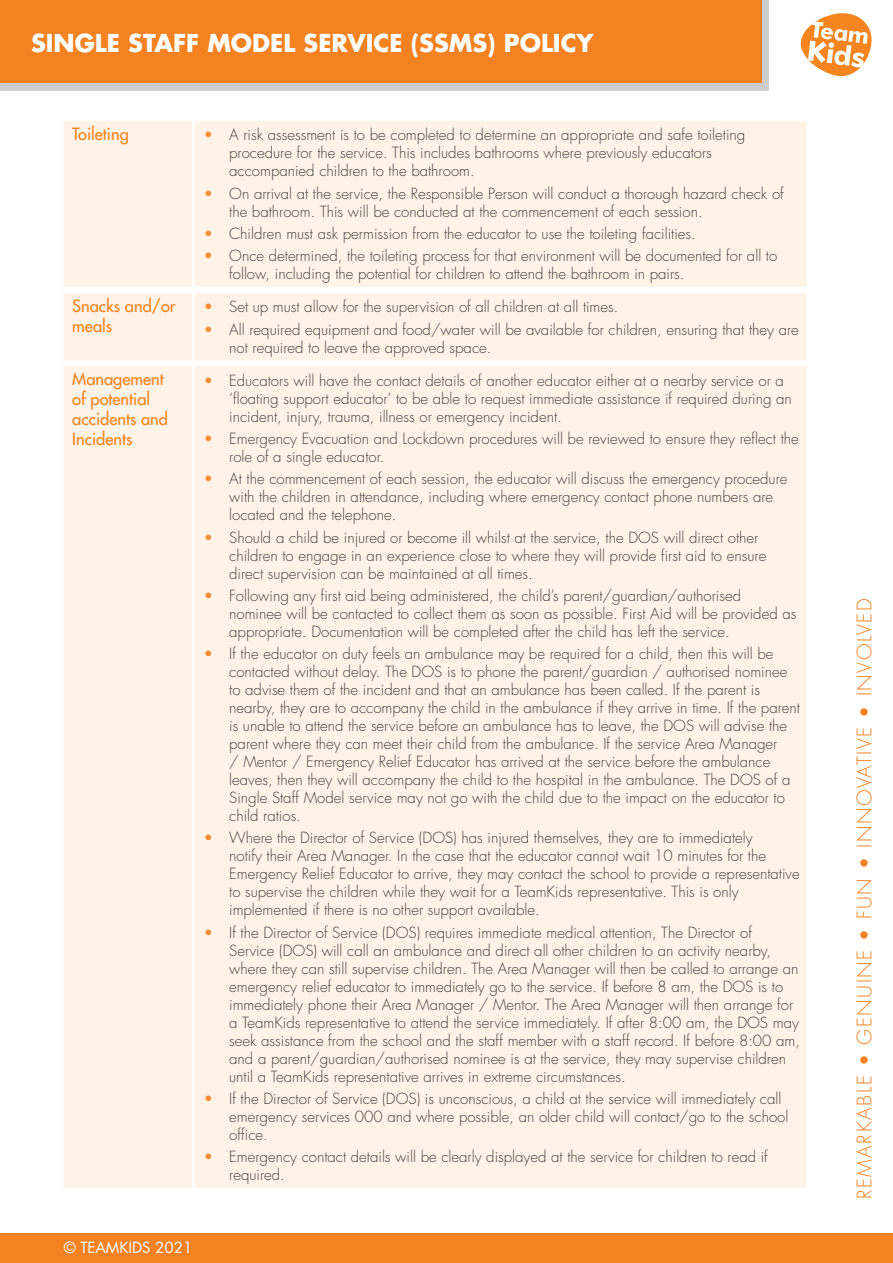
<style>
.page{position:relative;width:893px;height:1263px;background:#fff}
.page>*{position:absolute;margin:0;border:0;box-sizing:border-box;transform-origin:0 0}
.t1{font:700 24px "Futura Std";color:#fff}
.t2{font:300 19.5px "Futura Std";letter-spacing:.08em;color:#f58220}
.t3{font:500 16.5px/19.8px "Futura Std";color:#f58220}
.t4{font:300 15px/18px "Futura Std";color:#414042}
.t5{font:15px "Futura Std";color:#fff}
.s1{color:#f78d33}
</style>
<div class="page">
<div style="left:0;top:0;width:769px;height:90px;background:#cdcdcd"></div>
<div style="left:0;top:0;width:761px;height:83px;background:#f58220"></div>
<svg style="left:801px;top:13px;width:70px;height:63px"></svg>
<div style="left:0;top:1233px;width:893px;height:30px;background:#f58220"></div>
<div style="left:64px;top:121px;width:742px;height:1067px;background:#fff2e6"></div>
<div style="left:64px;top:287px;width:128px;height:6px;background:#fff"></div>
<div style="left:195px;top:287px;width:611px;height:6px;background:#fff"></div>
<div style="left:64px;top:360px;width:128px;height:6px;background:#fff"></div>
<div style="left:195px;top:360px;width:611px;height:6px;background:#fff"></div>
<hr style="left:192px;top:121px;width:3px;height:169px;background:#fff">
<hr style="left:192px;top:290px;width:3px;height:73px;background:#fff">
<hr style="left:192px;top:363px;width:3px;height:825px;background:#fff">
<h1 class="t1" style="left:31px;top:33px;width:564px">SINGLE STAFF MODEL SERVICE (SSMS) POLICY</h1>
<p class="t3" style="left:72px;top:125px;width:58px">Toileting</p>
<p class="t4" style="left:229px;top:127px;width:518px;text-indent:-26px"><span class="s1">•</span> A risk assessment is to be completed to determine an appropriate and safe toileting procedure for the service. This includes bathrooms where previously educators accompanied children to the bathroom.</p>
<p class="t4" style="left:229px;top:185px;width:556px;text-indent:-26px"><span class="s1">•</span> On arrival at the service, the Responsible Person will conduct a thorough hazard check of the bathroom. This will be conducted at the commencement of each session.</p>
<p class="t4" style="left:204px;top:226px;width:494px"><span class="s1">•</span> Children must ask permission from the educator to use the toileting facilities.</p>
<p class="t4" style="left:229px;top:248px;width:550px;text-indent:-26px"><span class="s1">•</span> Once determined, the toileting process for that environment will be documented for all to follow, including the potential for children to attend the bathroom in pairs.</p>
<p class="t3" style="left:72px;top:297px;width:105px">Snacks and/or meals</p>
<p class="t4" style="left:204px;top:299px;width:416px"><span class="s1">•</span> Set up must allow for the supervision of all children at all times.</p>
<p class="t4" style="left:229px;top:321px;width:571px;text-indent:-26px"><span class="s1">•</span> All required equipment and food/water will be available for children, ensuring that they are not required to leave the approved space.</p>
<p class="t3" style="left:72px;top:370px;width:97px">Management of potential accidents and<br>Incidents</p>
<p class="t4" style="left:229px;top:373px;width:564px;text-indent:-26px"><span class="s1">•</span> Educators will have the contact details of another educator either at a nearby service or a ‘floating support educator’ to be able to request immediate assistance if required during an incident, injury, trauma, illness or emergency incident.</p>
<p class="t4" style="left:229px;top:431px;width:571px;text-indent:-26px"><span class="s1">•</span> Emergency Evacuation and Lockdown procedures will be reviewed to ensure they reflect the role of a single educator.</p>
<p class="t4" style="left:229px;top:471px;width:560px;text-indent:-26px"><span class="s1">•</span> At the commencement of each session, the educator will discuss the emergency procedure with the children in attendance, including where emergency contact phone numbers are located and the telephone.</p>
<p class="t4" style="left:229px;top:529px;width:539px;text-indent:-26px"><span class="s1">•</span> Should a child be injured or become ill whilst at the service, the DOS will direct other children to engage in an experience close to where they will provide first aid to ensure direct supervision can be maintained at all times.</p>
<p class="t4" style="left:229px;top:588px;width:569px;text-indent:-26px"><span class="s1">•</span> Following any first aid being administered, the child’s parent/guardian/authorised nominee will be contacted to collect them as soon as possible. First Aid will be provided as appropriate. Documentation will be completed after the child has left the service.</p>
<p class="t4" style="left:229px;top:646px;width:572px;text-indent:-26px"><span class="s1">•</span> If the educator on duty feels an ambulance may be required for a child, then this will be contacted without delay. The DOS is to phone the parent/guardian / authorised nominee to advise them of the incident and that an ambulance has been called. If the parent is nearby, they are to accompany the child in the ambulance if they arrive in time. If the parent is unable to attend the service before an ambulance has to leave, the DOS will advise the parent where they can meet their child from the ambulance. If the service Area Manager<br>/ Mentor / Emergency Relief Educator has arrived at the service before the ambulance leaves, then they will accompany the child to the hospital in the ambulance. The DOS of a Single Staff Model service may not go with the child due to the impact on the educator to child ratios.</p>
<p class="t4" style="left:229px;top:830px;width:572px;text-indent:-26px"><span class="s1">•</span> Where the Director of Service (DOS) has injured themselves, they are to immediately<br>notify their Area Manager. In the case that the educator cannot wait 10 minutes for the Emergency Relief Educator to arrive, they may contact the school to provide a representative to supervise the children while they wait for a TeamKids representative. This is only implemented if there is no other support available.</p>
<p class="t4" style="left:229px;top:924px;width:572px;text-indent:-26px"><span class="s1">•</span> If the Director of Service (DOS) requires immediate medical attention, The Director of Service (DOS) will call an ambulance and direct all other children to an activity nearby, where they can still supervise children. The Area Manager will then be called to arrange an emergency relief educator to immediately go to the service. If before 8 am, the DOS is to immediately phone their Area Manager / Mentor. The Area Manager will then arrange for a TeamKids representative to attend the service immediately. If after 8:00 am, the DOS may seek assistance from the school and the staff member with a staff record. If before 8:00 am, and a parent/guardian/authorised nominee is at the service, they may supervise children until a TeamKids representative arrives in extreme circumstances.</p>
<p class="t4" style="left:229px;top:1091px;width:561px;text-indent:-26px"><span class="s1">•</span> If the Director of Service (DOS) is unconscious, a child at the service will immediately call emergency services 000 and where possible, an older child will contact/go to the school office.</p>
<p class="t4" style="left:229px;top:1149px;width:540px;text-indent:-26px"><span class="s1">•</span> Emergency contact details will be clearly displayed at the service for children to read if required.</p>
<p class="t5" style="left:64px;top:1239px;width:130px">© TEAMKIDS 2021</p>
<h2 class="t2" style="left:855px;top:1199px;width:602px;rotate:-90deg">REMARKABLE • GENUINE • FUN • INNOVATIVE • INVOLVED</h2>
</div>
